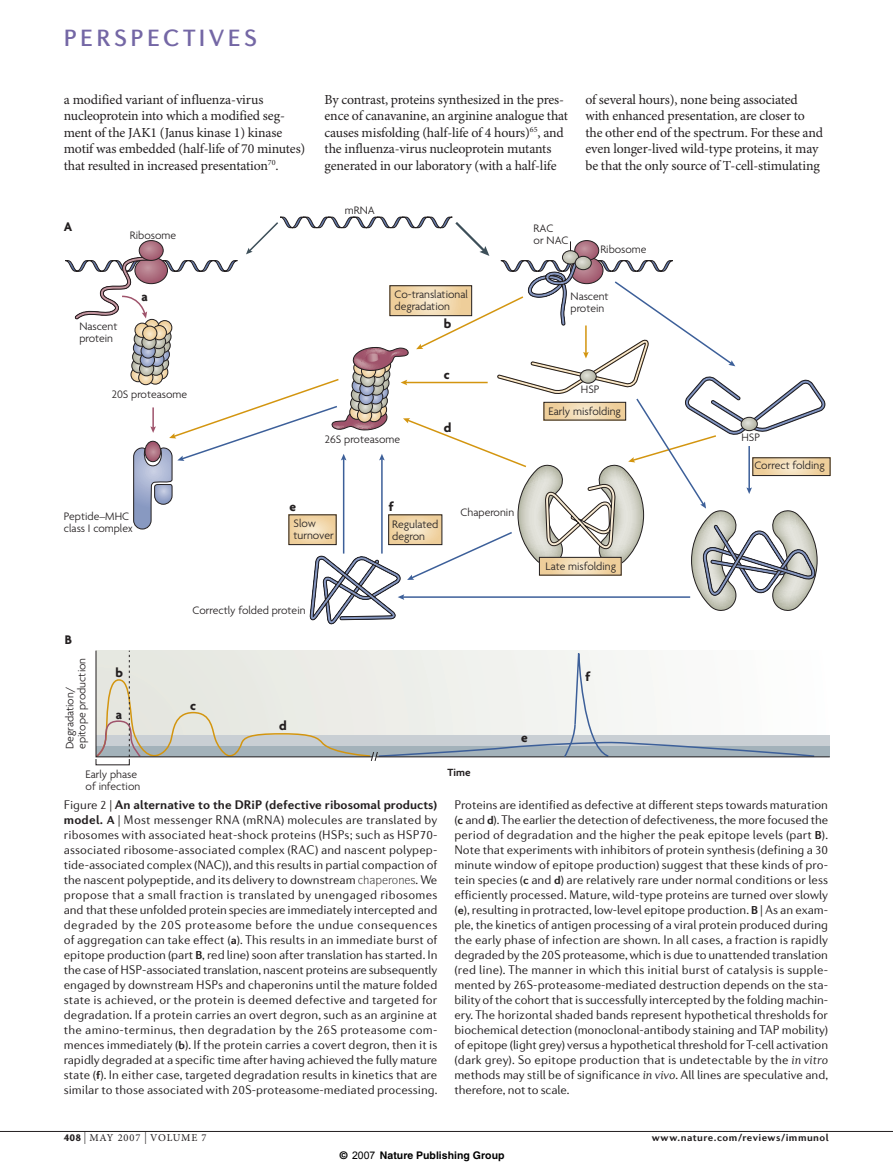
<style>
.page{position:relative;width:893px;height:1174px;background:#fff}
.page>*{position:absolute;margin:0;border:0;box-sizing:border-box;transform-origin:0 0}
.t1{font:500 24px "Diverda Sans LT Std";letter-spacing:.14em;color:#7467a5}
.t2{font:13.8px/16.5px "Minion Pro";letter-spacing:-.01em;color:#231f20}
.t3{font:700 13.5px "Agenda";color:#231f20}
.t4{font:300 12.75px/15px "Diverda Sans LT Std";color:#231f20;text-align:justify}
.t5{font:300 11.7px/12px "Agenda";color:#231f20}
.t6{font:600 11.25px "Agenda";color:#231f20}
.t7{font:700 10.5px "Diverda Sans LT Std";letter-spacing:.045em;color:#231f20}
.t8{font:700 10.5px "Helvetica";color:#000}
.t9{font:10.5px "Minion Pro";letter-spacing:.08em;color:#231f20}
.s1{font-weight:700}
.s2{font-weight:700;font-size:11.7px}
.s3{font-style:italic}
.s4{font-family:"Diverda Sans LT Std";font-weight:900}
.s5{font-size:12px}
.s6{font-family:"Arial";font-weight:400}
</style>
<div class="page">
<svg style="left:378px;top:757px;width:438px;height:1px"></svg>
<svg style="left:378px;top:650px;width:452px;height:107px"></svg>
<svg style="left:95px;top:650px;width:283px;height:111px"></svg>
<svg style="left:563px;top:723px;width:14px;height:35px"></svg>
<svg style="left:65px;top:217px;width:764px;height:408px"></svg>
<svg style="left:575px;top:256px;width:16px;height:14px"></svg>
<div style="left:575px;top:256px;width:16px;height:14px;border:1px solid #231f20;border-radius:50%"></div>
<hr style="left:0;top:1131px;width:893px;height:1px;background:#231f20">
<h1 class="t1" style="left:64px;top:29px;width:195px">PERSPECTIVES</h1>
<p class="t2" style="left:64px;top:92px;width:243px">a modified variant of influenza-virus nucleoprotein into which a modified seg&shy;ment of the JAK1 (Janus kinase 1) kinase motif was embedded (half-life of 70 minutes) that resulted in increased presentation<sup>70</sup>.</p>
<p class="t2" style="left:325px;top:92px;width:245px">By contrast, proteins synthesized in the pres&shy;ence of canavanine, an arginine analogue that causes misfolding (half-life of 4 hours)<sup>65</sup>, and the influenza-virus nucleoprotein mutants generated in our laboratory (with a half-life</p>
<p class="t2" style="left:585px;top:92px;width:239px">of several hours), none being associated with enhanced presentation, are closer to the other end of the spectrum. For these and even longer-lived wild-type proteins, it may be that the only source of T-cell-stimulating</p>
<p class="t5" style="left:345px;top:205px;width:31px">mRNA</p>
<p class="t3" style="left:64px;top:219px;width:10px">A</p>
<p class="t5" style="left:130px;top:230px;width:48px">Ribosome</p>
<p class="t5" style="left:534px;top:223px;width:36px">RAC<br>or NAC</p>
<p class="t5" style="left:600px;top:244px;width:48px">Ribosome</p>
<p class="t3" style="left:141px;top:288px;width:8px">a</p>
<p class="t5" style="left:395px;top:289px;width:75px">Co-translational degradation</p>
<p class="t5" style="left:571px;top:291px;width:40px">Nascent protein</p>
<p class="t5" style="left:79px;top:321px;width:40px">Nascent protein</p>
<p class="t3" style="left:444px;top:316px;width:9px">b</p>
<p class="t3" style="left:444px;top:366px;width:8px">c</p>
<p class="t5" style="left:112px;top:389px;width:77px">20S proteasome</p>
<p class="t5" style="left:581px;top:384px;width:20px">HSP</p>
<p class="t5" style="left:549px;top:406px;width:74px">Early misfolding</p>
<p class="t3" style="left:444px;top:419px;width:9px">d</p>
<p class="t5" style="left:325px;top:434px;width:77px">26S proteasome</p>
<p class="t5" style="left:64px;top:511px;width:71px">Peptide–MHC class I complex</p>
<p class="t3" style="left:289px;top:499px;width:8px">e</p>
<p class="t3" style="left:389px;top:499px;width:6px">f</p>
<p class="t5" style="left:294px;top:518px;width:42px">Slow turnover</p>
<p class="t5" style="left:392px;top:519px;width:48px">Regulated degron</p>
<p class="t5" style="left:460px;top:507px;width:55px">Chaperonin</p>
<p class="t3" style="left:65px;top:631px;width:9px">B</p>
<p class="t5" style="left:65px;top:749px;width:93px;rotate:-90deg">Degradation/ epitope production</p>
<p class="t3" style="left:116px;top:664px;width:9px">b</p>
<p class="t3" style="left:116px;top:706px;width:8px">a</p>
<p class="t5" style="left:193px;top:605px;width:115px">Correctly folded protein</p>
<p class="t3" style="left:190px;top:697px;width:8px">c</p>
<p class="t3" style="left:279px;top:717px;width:9px">d</p>
<p class="t5" style="left:86px;top:769px;width:53px">Early phase</p>
<p class="t6" style="left:448px;top:765px;width:25px">Time</p>
<p class="t5" style="left:86px;top:781px;width:56px">of infection</p>
<p class="t3" style="left:521px;top:729px;width:8px">e</p>
<p class="t5" style="left:546px;top:561px;width:72px">Late misfolding</p>
<p class="t3" style="left:585px;top:668px;width:6px">f</p>
<p class="t5" style="left:741px;top:432px;width:20px">HSP</p>
<p class="t5" style="left:754px;top:460px;width:72px">Correct folding</p>
<p class="t4" style="left:64px;top:798px;width:375px">Figure 2 | <span class="s1">An alternative to the DRiP (defective ribosomal products) model.</span> <span class="s2">A</span> | Most messenger RNA (mRNA) molecules are translated by ribosomes with associated heat-shock proteins (HSPs; such as HSP70- associated ribosome-associated complex (RAC) and nascent polypep&shy;tide-associated complex (NAC)), and this results in partial compaction of the nascent polypeptide, and its delivery to downstream</p>
<p class="t4" style="left:64px;top:873px;width:375px;text-indent:328px">□■ ▲. We propose that a small fraction is translated by unengaged ribosomes and that these unfolded protein species are immediately intercepted and degraded by the 20S proteasome before the undue consequences of aggregation can take effect (<span class="s2">a</span>). This results in an immediate burst of epitope production (part <span class="s2">B</span>, red line) soon after translation has started. In the case of HSP-associated translation, nascent proteins are subsequently engaged by downstream HSPs and chaperonins until the mature folded state is achieved, or the protein is deemed defective and targeted for degradation. If a protein carries an overt degron, such as an arginine at the amino-terminus, then degradation by the 26S proteasome com&shy;mences immediately (<span class="s2">b</span>). If the protein carries a covert degron, then it is rapidly degraded at a specific time after having achieved the fully mature state (<span class="s2">f</span>). In either case, targeted degradation results in kinetics that are similar to those associated with 20S-proteasome-mediated processing.</p>
<p class="t4" style="left:454px;top:798px;width:375px">Proteins are identified as defective at different steps towards maturation (<span class="s2">c</span> and <span class="s2">d</span>). The earlier the detection of defectiveness, the more focused the period of degradation and the higher the peak epitope levels (part <span class="s2">B</span>).<br>Note that experiments with inhibitors of protein synthesis (defining a 30 minute window of epitope production) suggest that these kinds of pro&shy;tein species (<span class="s2">c</span> and <span class="s2">d</span>) are relatively rare under normal conditions or less efficiently processed. Mature, wild-type proteins are turned over slowly (<span class="s2">e</span>), resulting in protracted, low-level epitope production. <span class="s2">B</span> | As an exam&shy;ple, the kinetics of antigen processing of a viral protein produced during the early phase of infection are shown. In all cases, a fraction is rapidly degraded by the 20S proteasome, which is due to unattended translation (red line). The manner in which this initial burst of catalysis is supple&shy;mented by 26S-proteasome-mediated destruction depends on the sta&shy;bility of the cohort that is successfully intercepted by the folding machin&shy;ery. The horizontal shaded bands represent hypothetical thresholds for biochemical detection (monoclonal-antibody staining and TAP mobility) of epitope (light grey) versus a hypothetical threshold for T-cell activation (dark grey). So epitope production that is undetectable by the <span class="s3">in vitro </span>methods may still be of significance <span class="s3">in vivo</span>. All lines are speculative and, therefore, not to scale.</p>
<p class="t9" style="left:64px;top:1133px;width:144px"><span class="s4">408</span> <span class="s5">|</span> MAY 2007 <span class="s5">|</span> VOLUME 7</p>
<p class="t7" style="left:652px;top:1133px;width:178px">www.nature.com/reviews/immunol</p>
<p class="t8" style="left:340px;top:1148px;width:166px">© <span class="s6">2007</span> Nature Publishing Group</p>
</div>
